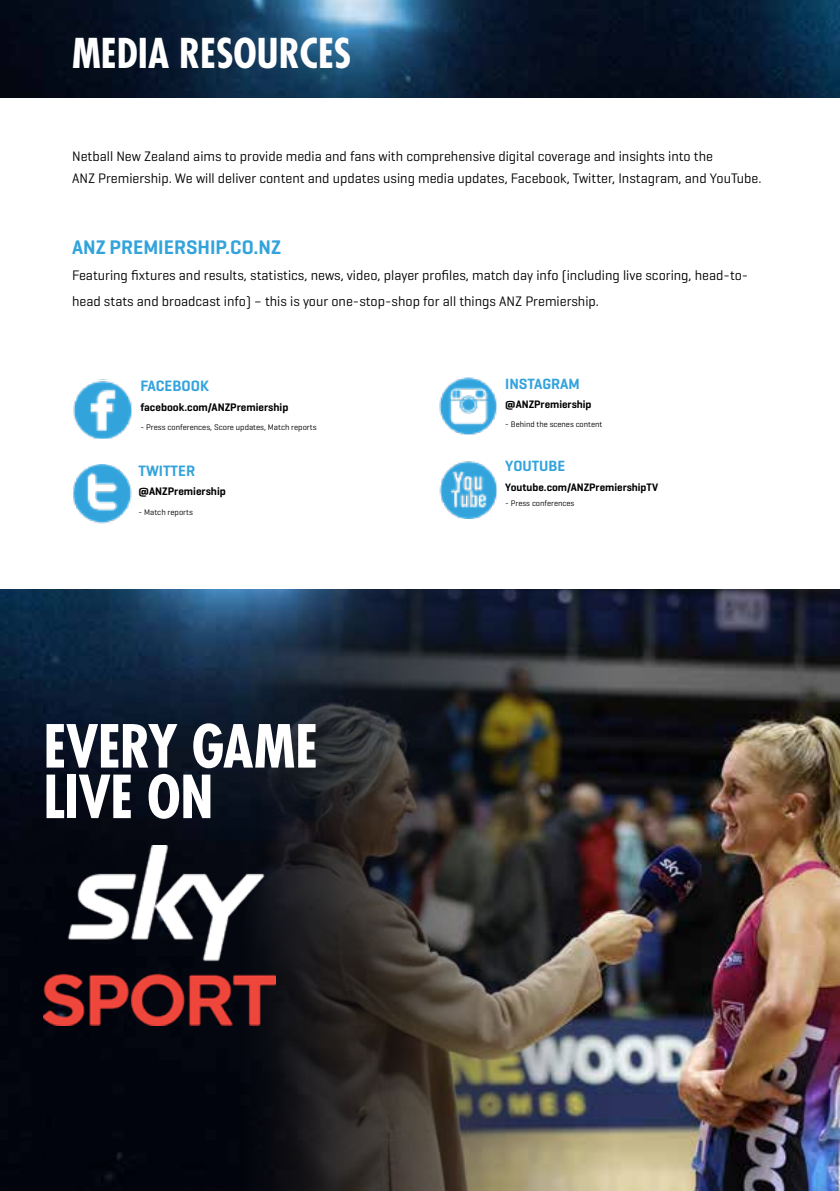
<style>
.page{position:relative;width:840px;height:1191px;background:#fff}
.page>*{position:absolute;margin:0;border:0;box-sizing:border-box;transform-origin:0 0}
.t1{font:700 condensed 57.8px/50.6px "Futura Std";letter-spacing:-.01em;color:#fff}
.t2{font:700 condensed 40px "Futura Std";color:#fff}
.t3{font:600 20px "Geogrotesque";color:#33a3dc}
.t4{font:600 15.4px "Geogrotesque";color:#33a3dc}
.t5{font:600 15.2px "Geogrotesque";color:#33a3dc}
.t6{font:14px/22px "Geogrotesque";color:#000}
.t7{font:600 11.2px "Geogrotesque";color:#000}
.t8{font:600 11px "Geogrotesque";color:#000}
.t9{font:8.4px "Geogrotesque";color:#000}
.t10{font:8.2px "Geogrotesque";color:#000}
</style>
<div class="page">
<img style="left:0;top:0;width:839px;height:98px">
<img style="left:73px;top:464px;width:59px;height:60px">
<img style="left:73px;top:381px;width:58px;height:57px">
<img style="left:439px;top:377px;width:57px;height:57px">
<img style="left:439px;top:461px;width:57px;height:58px">
<img style="left:0;top:589px;width:839px;height:602px">
<img style="left:43px;top:845px;width:233px;height:181px">
<h2 class="t2" style="left:72px;top:29px;width:280px">MEDIA RESOURCES</h2>
<p class="t6" style="left:72px;top:145px;width:690px">Netball New Zealand aims to provide media and fans with comprehensive digital coverage and insights into the<br>ANZ Premiership. We will deliver content and updates using media updates, Facebook, Twitter, Instagram, and YouTube.</p>
<h3 class="t3" style="left:72px;top:235px;width:210px">ANZ PREMIERSHIP.CO.NZ</h3>
<p class="t6" style="left:72px;top:262px;width:677px;line-height:26px">Featuring fixtures and results, statistics, news, video, player profiles, match day info (including live scoring, head-to&shy;head stats and broadcast info) – this is your one-stop-shop for all things ANZ Premiership.</p>
<p class="t4" style="left:140px;top:376px;width:70px">FACEBOOK</p>
<p class="t7" style="left:140px;top:400px;width:149px">facebook.com/ANZPremiership</p>
<p class="t9" style="left:140px;top:422px;width:177px">- Press conferences, Score updates, Match reports</p>
<p class="t4" style="left:138px;top:461px;width:58px">TWITTER</p>
<p class="t7" style="left:138px;top:484px;width:89px">@ANZPremiership</p>
<p class="t9" style="left:138px;top:506px;width:56px">- Match reports</p>
<h1 class="t1" style="left:43px;top:721px;width:275px">EVERY GAME<br>LIVE ON</h1>
<p class="t5" style="left:505px;top:374px;width:76px">INSTAGRAM</p>
<p class="t8" style="left:505px;top:397px;width:88px">@ANZPremiership</p>
<p class="t10" style="left:505px;top:419px;width:98px">- Behind the scenes content</p>
<p class="t5" style="left:505px;top:457px;width:61px">YOUTUBE</p>
<p class="t8" style="left:505px;top:480px;width:154px">Youtube.com/ANZPremiershipTV</p>
<p class="t10" style="left:505px;top:498px;width:70px">- Press conferences</p>
</div>
